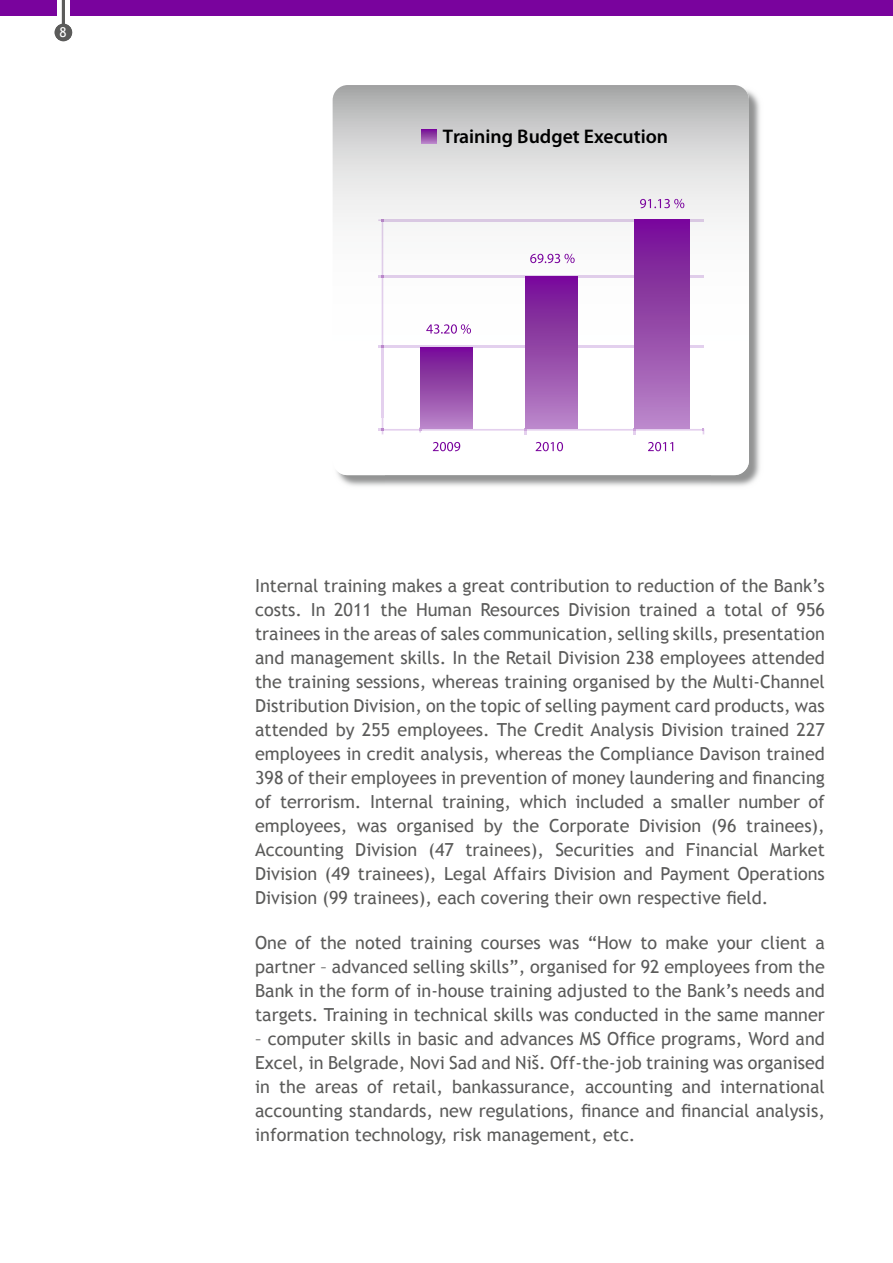
<style>
.page{position:relative;width:893px;height:1263px;background:#fff}
.page>*{position:absolute;margin:0;border:0;box-sizing:border-box;transform-origin:0 0}
.t1{font:600 19.8px "Myriad Pro";color:#000}
.t2{font:18px/24px "Trebuchet MS";color:#5b5b5a;text-align:justify}
.t3{font:13.5px "Trebuchet MS";color:#fff}
</style>
<div class="page">
<div style="left:55px;top:24px;width:17px;height:17px;background:#5b5b5a;border-radius:50%"></div>
<div style="left:0;top:0;width:56px;height:16px;background:#79039d"></div>
<div style="left:71px;top:0;width:822px;height:16px;background:#79039d"></div>
<hr style="left:62px;top:0;width:3px;height:25px;background:#5b5b5a">
<img style="left:338px;top:475px;width:48px;height:11px">
<img style="left:711px;top:91px;width:49px;height:395px">
<svg style="left:333px;top:85px;width:416px;height:390px"></svg>
<hr style="left:383px;top:346px;width:321px;height:2px;background:#e3d0ee">
<hr style="left:383px;top:276px;width:321px;height:1px;background:#e0cdea">
<svg style="left:383px;top:219px;width:321px;height:2px"></svg>
<hr style="left:382px;top:348px;width:1px;height:69px;background:#e4d0ee">
<svg style="left:378px;top:219px;width:5px;height:129px"></svg>
<svg style="left:378px;top:417px;width:326px;height:17px"></svg>
<div style="left:525px;top:276px;width:52px;height:153px;background:linear-gradient(to bottom,#730b91,#b987c6)"></div>
<div style="left:420px;top:347px;width:53px;height:82px;background:linear-gradient(to bottom,#730b91,#b885c5)"></div>
<div style="left:635px;top:220px;width:54px;height:209px;background:linear-gradient(to bottom,#730b91,#b987c6)"></div>
<svg style="left:421px;top:129px;width:16px;height:14px"></svg>
<svg style="left:426px;top:324px;width:45px;height:10px"></svg>
<svg style="left:433px;top:442px;width:27px;height:9px"></svg>
<svg style="left:536px;top:442px;width:27px;height:9px"></svg>
<svg style="left:648px;top:442px;width:25px;height:9px"></svg>
<svg style="left:530px;top:254px;width:45px;height:9px"></svg>
<svg style="left:640px;top:199px;width:44px;height:9px"></svg>
<p class="t3" style="left:59px;top:25px;width:9px">8</p>
<p class="t1" style="left:443px;top:123px;width:227px">Training Budget Execution</p>
<p class="t2" style="left:255px;top:573px;width:571px">Internal training makes a great contribution to reduction of the Bank’s costs. In 2011 the Human Resources Division trained a total of 956 trainees in the areas of sales communication, selling skills, presentation and management skills. In the Retail Division 238 employees attended the training sessions, whereas training organised by the Multi-Channel Distribution Division, on the topic of selling payment card products, was attended by 255 employees. The Credit Analysis Division trained 227 employees in credit analysis, whereas the Compliance Davison trained 398 of their employees in prevention of money laundering and financing of terrorism. Internal training, which included a smaller number of employees, was organised by the Corporate Division (96 trainees), Accounting Division (47 trainees), Securities and Financial Market Division (49 trainees), Legal Affairs Division and Payment Operations Division (99 trainees), each covering their own respective field.</p>
<p class="t2" style="left:255px;top:931px;width:571px">One of the noted training courses was “How to make your client a partner – advanced selling skills”, organised for 92 employees from the Bank in the form of in-house training adjusted to the Bank’s needs and targets. Training in technical skills was conducted in the same manner</p>
<p class="t2" style="left:255px;top:1027px;width:571px">– computer skills in basic and advances MS Office programs, Word and Excel, in Belgrade, Novi Sad and Niš. Off-the-job training was organised in the areas of retail, bankassurance, accounting and international accounting standards, new regulations, finance and financial analysis, information technology, risk management, etc.</p>
</div>
